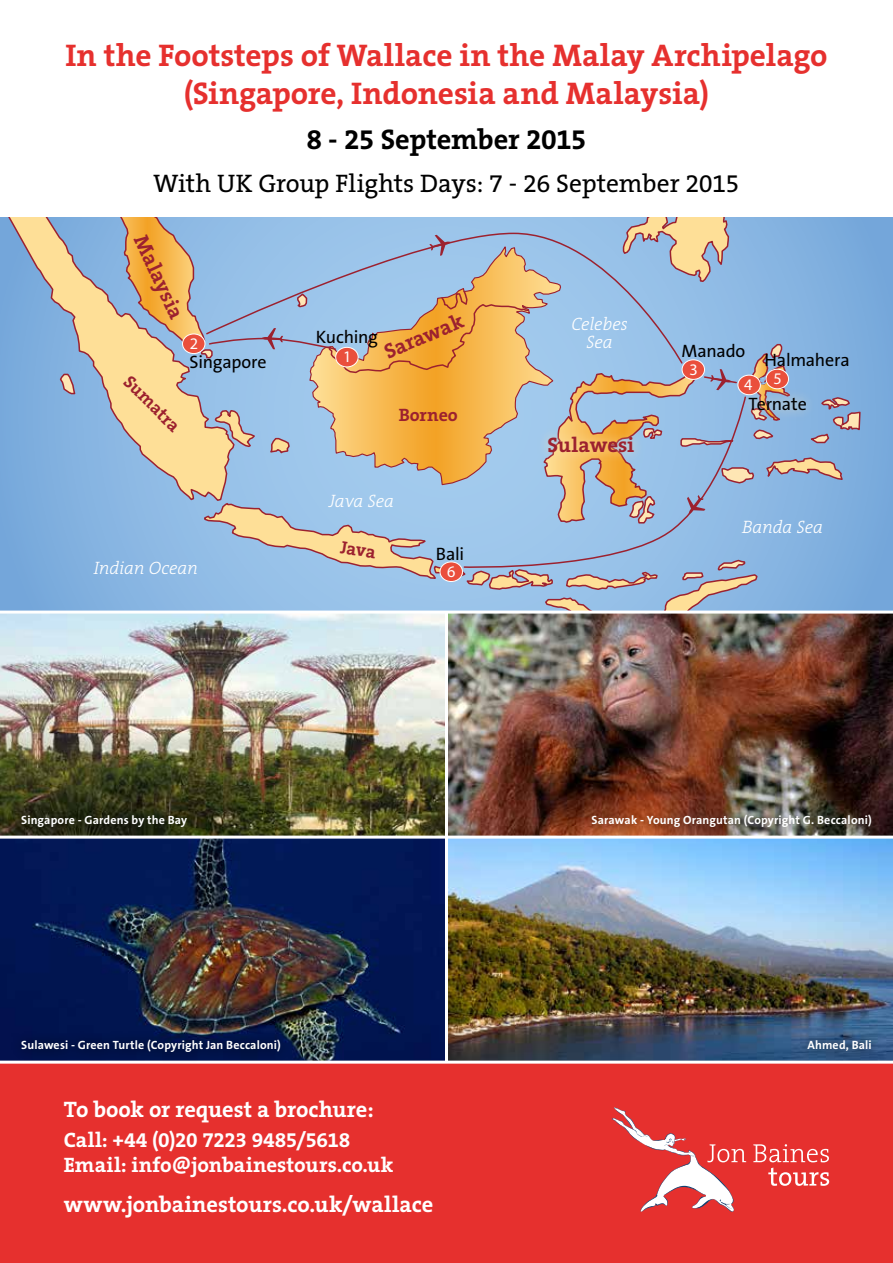
<style>
.page{position:relative;width:893px;height:1263px;background:#fff}
.page>*{position:absolute;margin:0;border:0;box-sizing:border-box;transform-origin:0 0}
.t1{font:700 31.5px/37.8px "The Serif B7";letter-spacing:-.005em;color:#e6302e;text-align:center}
.t2{font:700 28.5px "The Serif B7";letter-spacing:-.015em;color:#000}
.t3{font:25.5px "The Serif B5 Plain";letter-spacing:-.01em;color:#000}
.t4{font:700 22.5px "The Serif B7";color:#fff}
.t5{font:700 21px/25.2px "The Serif B7";letter-spacing:-.005em;color:#fff}
.t6{font:700 21px "The Serif B7";letter-spacing:-.005em;color:#9c212f}
.t7{font:18px "The Sans B5 Plain";letter-spacing:-.015em;color:#000}
.t8{font:italic 300 18px/18px "The Serif B3";letter-spacing:-.005em;color:#fff;text-align:center}
.t9{font:700 18px "The Serif B7";color:#9c212f}
.t10{font:16.2px "Myriad Pro";color:#fff}
.t11{font:700 12px "The Sans B7";letter-spacing:.01em;color:#fff}
</style>
<div class="page">
<div style="left:0;top:1062px;width:893px;height:201px;background:#e6302e"></div>
<svg style="left:612px;top:1107px;width:134px;height:105px"></svg>
<svg style="left:753px;top:1144px;width:76px;height:42px"></svg>
<div style="left:0;top:214px;width:893px;height:398px;background:#78aadc"></div>
<svg style="left:4px;top:216px;width:88px;height:286px"></svg>
<svg style="left:58px;top:373px;width:18px;height:22px"></svg>
<svg style="left:92px;top:216px;width:769px;height:395px;background:#abbbc5"></svg>
<div style="left:537px;top:426px;width:107px;height:37px;background:#fee6b4;opacity:.75"></div>
<div style="left:0;top:0;width:893px;height:216px;background:#fff"></div>
<img style="left:0;top:693px;width:893px;height:368px">
<img style="left:0;top:614px;width:893px;height:79px">
<hr style="left:0;top:611px;width:893px;height:3px;background:#fff">
<hr style="left:0;top:836px;width:893px;height:3px;background:#fff">
<hr style="left:0;top:1061px;width:893px;height:3px;background:#fff">
<hr style="left:445px;top:612px;width:3px;height:450px;background:#fff">
<div style="left:581px;top:805px;width:301px;height:33px;background:#000;opacity:.75"></div>
<div style="left:797px;top:1030px;width:85px;height:31px;background:#000;opacity:.75"></div>
<div style="left:11px;top:805px;width:186px;height:33px;background:#000;opacity:.75"></div>
<div style="left:11px;top:1030px;width:281px;height:33px;background:#000;opacity:.75"></div>
<h1 class="t1" style="left:65px;top:38px;width:764px">In the Footsteps of Wallace in the Malay Archipelago (Singapore, Indonesia and Malaysia)</h1>
<h2 class="t2" style="left:306px;top:125px;width:282px">8 - 25 September 2015</h2>
<h3 class="t3" style="left:153px;top:170px;width:588px">With UK Group Flights Days: 7 - 26 September 2015</h3>
<h3 class="t6" style="left:150px;top:232px;width:91px;rotate:65deg">Malaysia</h3>
<h3 class="t9" style="left:134px;top:372px;width:72px;rotate:45deg">Sumatra</h3>
<h3 class="t6" style="left:381px;top:342px;width:85px;rotate:-23deg">Sarawak</h3>
<h3 class="t8" style="left:571px;top:316px;width:58px">Celebes<br>Sea</h3>
<h3 class="t7" style="left:316px;top:327px;width:64px">Kuching</h3>
<h3 class="t10" style="left:190px;top:334px;width:10px">2</h3>
<h3 class="t7" style="left:190px;top:353px;width:79px">Singapore</h3>
<h3 class="t10" style="left:689px;top:359px;width:10px">3</h3>
<h3 class="t7" style="left:681px;top:342px;width:65px">Manado</h3>
<h3 class="t10" style="left:744px;top:375px;width:10px">4</h3>
<h3 class="t7" style="left:749px;top:394px;width:60px">Ternate</h3>
<h3 class="t10" style="left:343px;top:347px;width:10px">1</h3>
<h3 class="t7" style="left:764px;top:350px;width:87px">Halmahera</h3>
<h3 class="t10" style="left:773px;top:369px;width:10px">5</h3>
<h3 class="t9" style="left:399px;top:406px;width:61px">Borneo</h3>
<h3 class="t6" style="left:548px;top:434px;width:88px">Sulawesi</h3>
<h3 class="t8" style="left:329px;top:493px;width:67px">Java Sea</h3>
<h3 class="t8" style="left:742px;top:519px;width:83px">Banda Sea</h3>
<h3 class="t8" style="left:94px;top:559px;width:106px">Indian Ocean</h3>
<h3 class="t9" style="left:342px;top:537px;width:37px;rotate:9deg">Java</h3>
<h3 class="t7" style="left:436px;top:544px;width:30px">Bali</h3>
<h3 class="t10" style="left:447px;top:561px;width:10px">6</h3>
<p class="t11" style="left:21px;top:814px;width:167px">Singapore - Gardens by the Bay</p>
<p class="t11" style="left:21px;top:1039px;width:261px">Sulawesi - Green Turtle (Copyright Jan Beccaloni)</p>
<h3 class="t4" style="left:64px;top:1098px;width:311px">To book or request a brochure:</h3>
<h3 class="t5" style="left:64px;top:1128px;width:331px">Call: +44 (0)20 7223 9485/5618<br>Email: info@jonbainestours.co.uk</h3>
<h3 class="t4" style="left:64px;top:1192px;width:371px">www.jonbainestours.co.uk/wallace</h3>
<p class="t11" style="left:591px;top:814px;width:282px">Sarawak - Young Orangutan (Copyright G. Beccaloni)</p>
<p class="t11" style="left:807px;top:1039px;width:66px">Ahmed, Bali</p>
</div>
